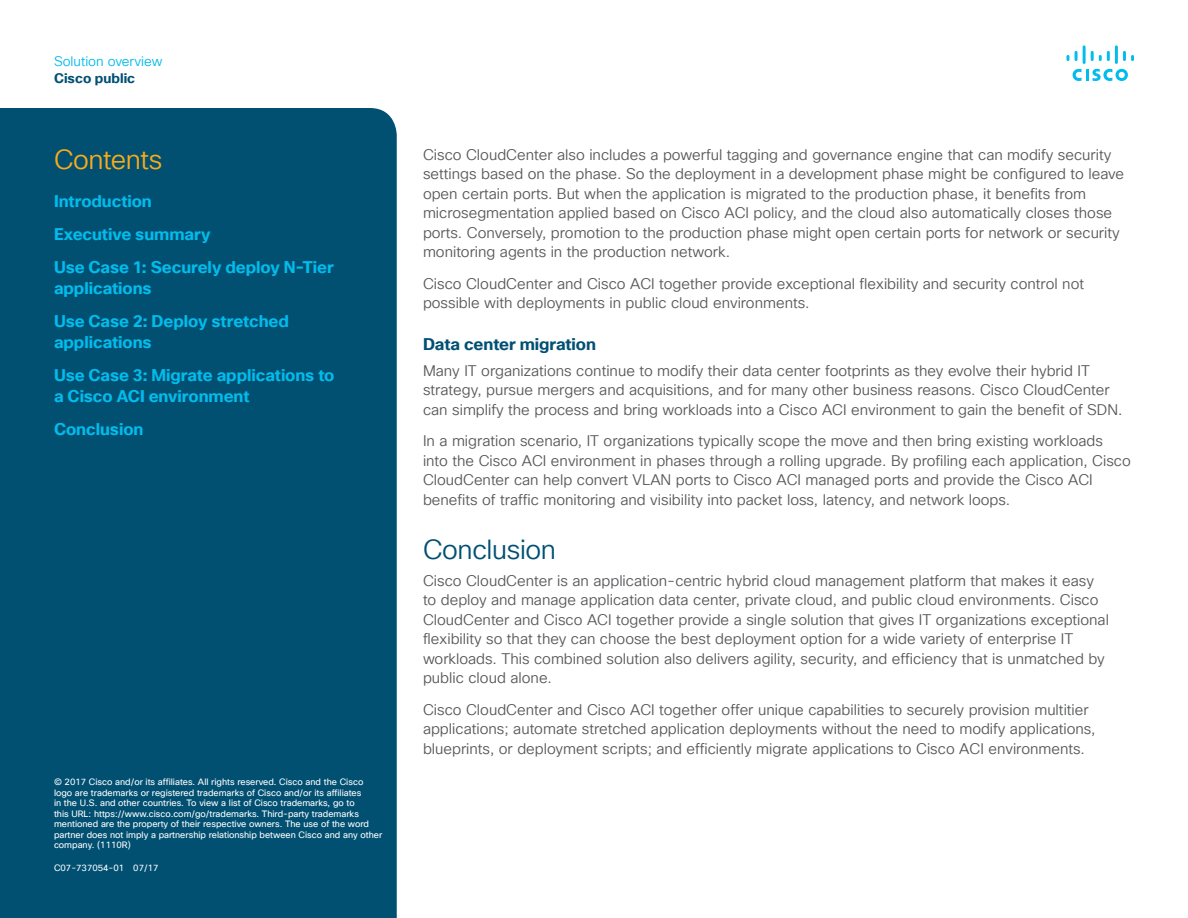
<style>
.page{position:relative;width:1188px;height:918px;background:#fff}
.page>*{position:absolute;margin:0;border:0;box-sizing:border-box;transform-origin:0 0}
.Subhead2_Indigo{font:27px "Cisco Sans TT Light";letter-spacing:-.015em;color:#005073}
.Subhead2_Orange{font:27px "Cisco Sans TT Light";letter-spacing:-.02em;color:#faab1a}
.Subhead3_Blue{font:700 16.5px/21px "Cisco Sans TT";letter-spacing:-.005em;color:#01bcec}
.Subhead3_Indigo{font:700 16.5px "Cisco Sans TT";letter-spacing:-.005em;color:#005073}
.Body{font:15px/19.5px "Cisco Sans TT Light";color:#57585a}
.t1{font:13.5px "Cisco Sans TT Light";color:#01bcec}
.t2{font:700 13.5px "Cisco Sans TT";color:#005073}
.t3{font:9px/10.5px "Cisco Sans TT";color:#fff}
</style>
<div class="page">
<svg style="left:1073px;top:69px;width:55px;height:12px"></svg>
<svg style="left:1067px;top:55px;width:2px;height:6px"></svg>
<svg style="left:1075px;top:51px;width:3px;height:10px"></svg>
<hr style="left:1083px;top:45px;width:3px;height:19px;background:#01bcec">
<svg style="left:1091px;top:51px;width:19px;height:10px"></svg>
<hr style="left:1115px;top:45px;width:3px;height:19px;background:#01bcec">
<svg style="left:1123px;top:51px;width:11px;height:10px"></svg>
<div style="left:0;top:108px;width:397px;height:810px;background:#015072"></div>
<p class="t1" style="left:54px;top:53px;width:110px">Solution overview</p>
<p class="t2" style="left:54px;top:69px;width:83px">Cisco public</p>
<p class="Subhead2_Orange" style="left:54px;top:142px;width:110px">Contents</p>
<p class="Subhead3_Blue" style="left:54px;top:191px;width:99px">Introduction</p>
<p class="Subhead3_Blue" style="left:54px;top:224px;width:158px">Executive summary</p>
<p class="Subhead3_Blue" style="left:54px;top:257px;width:281px">Use Case 1: Securely deploy N-Tier applications</p>
<p class="Subhead3_Blue" style="left:54px;top:311px;width:236px">Use Case 2: Deploy stretched applications</p>
<p class="Subhead3_Blue" style="left:54px;top:365px;width:282px">Use Case 3: Migrate applications to a Cisco ACI environment</p>
<p class="Subhead3_Blue" style="left:54px;top:419px;width:91px">Conclusion</p>
<p class="t3" style="left:54px;top:777px;width:330px">© 2017 Cisco and/or its affiliates. All rights reserved. Cisco and the Cisco logo are trademarks or registered trademarks of Cisco and/or its affiliates<br>in the U.S. and other countries. To view a list of Cisco trademarks, go to<br>this URL: https://www.cisco.com/go/trademarks. Third-party trademarks mentioned are the property of their respective owners. The use of the word partner does not imply a partnership relationship between Cisco and any other company. (1110R)</p>
<p class="t3" style="left:54px;top:862px;width:106px">C07-737054-01 07/17</p>
<p class="Body" style="left:423px;top:145px;width:703px">Cisco CloudCenter also includes a powerful tagging and governance engine that can modify security settings based on the phase. So the deployment in a development phase might be configured to leave open certain ports. But when the application is migrated to the production phase, it benefits from microsegmentation applied based on Cisco ACI policy, and the cloud also automatically closes those ports. Conversely, promotion to the production phase might open certain ports for network or security monitoring agents in the production network.</p>
<p class="Body" style="left:423px;top:274px;width:663px">Cisco CloudCenter and Cisco ACI together provide exceptional flexibility and security control not possible with deployments in public cloud environments.</p>
<p class="Subhead3_Indigo" style="left:423px;top:333px;width:174px">Data center migration</p>
<p class="Body" style="left:423px;top:361px;width:701px">Many IT organizations continue to modify their data center footprints as they evolve their hybrid IT strategy, pursue mergers and acquisitions, and for many other business reasons. Cisco CloudCenter can simplify the process and bring workloads into a Cisco ACI environment to gain the benefit of SDN.</p>
<p class="Body" style="left:423px;top:432px;width:709px">In a migration scenario, IT organizations typically scope the move and then bring existing workloads into the Cisco ACI environment in phases through a rolling upgrade. By profiling each application, Cisco CloudCenter can help convert VLAN ports to Cisco ACI managed ports and provide the Cisco ACI benefits of traffic monitoring and visibility into packet loss, latency, and network loops.</p>
<p class="Subhead2_Indigo" style="left:423px;top:532px;width:135px">Conclusion</p>
<p class="Body" style="left:423px;top:571px;width:688px">Cisco CloudCenter is an application-centric hybrid cloud management platform that makes it easy to deploy and manage application data center, private cloud, and public cloud environments. Cisco CloudCenter and Cisco ACI together provide a single solution that gives IT organizations exceptional flexibility so that they can choose the best deployment option for a wide variety of enterprise IT workloads. This combined solution also delivers agility, security, and efficiency that is unmatched by public cloud alone.</p>
<p class="Body" style="left:423px;top:700px;width:674px">Cisco CloudCenter and Cisco ACI together offer unique capabilities to securely provision multitier applications; automate stretched application deployments without the need to modify applications, blueprints, or deployment scripts; and efficiently migrate applications to Cisco ACI environments.</p>
</div>
